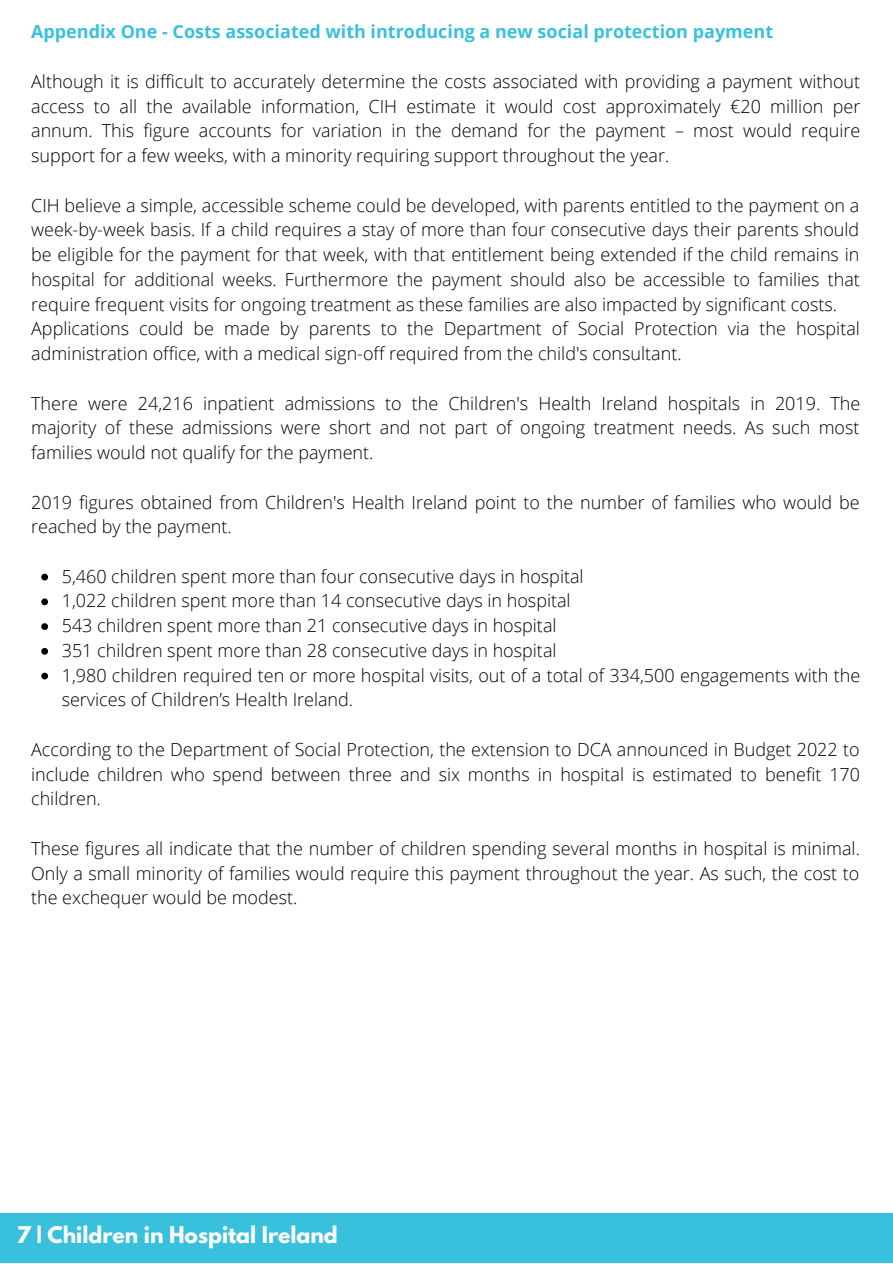
<style>
.page{position:relative;width:893px;height:1264px;background:#fff}
.page>*{position:absolute;margin:0;border:0;box-sizing:border-box;transform-origin:0 0}
.t1{font:700 20.4px "League Spartan";color:#fff}
.t2{font:300 18px/24.8px "Open Sans";color:#000;text-align:justify}
.t3{font:700 18px "Open Sans";color:#39c0dd}
</style>
<div class="page">
<div style="left:0;top:1212px;width:892px;height:50px;background:#39c0dd"></div>
<svg style="left:41px;top:573px;width:7px;height:7px"></svg>
<svg style="left:41px;top:598px;width:7px;height:7px"></svg>
<svg style="left:41px;top:623px;width:7px;height:7px"></svg>
<svg style="left:41px;top:648px;width:7px;height:6px"></svg>
<svg style="left:41px;top:672px;width:7px;height:7px"></svg>
<p class="t3" style="left:31px;top:19px;width:743px">Appendix One - Costs associated with introducing a new social protection payment</p>
<p class="t2" style="left:31px;top:69px;width:830px">Although it is difficult to accurately determine the costs associated with providing a payment without access to all the available information, CIH estimate it would cost approximately €20 million per annum. This figure accounts for variation in the demand for the payment – most would require support for a few weeks, with a minority requiring support throughout the year.</p>
<p class="t2" style="left:31px;top:192px;width:830px;text-align:left">CIH believe a simple, accessible scheme could be developed, with parents entitled to the payment on a week-by-week basis. If a child requires a stay of more than four consecutive days their parents should be eligible for the payment for that week, with that entitlement being extended if the child remains in hospital for additional weeks. Furthermore the payment should also be accessible to families that require frequent visits for ongoing treatment as these families are also impacted by significant costs.<br>Applications could be made by parents to the Department of Social Protection via the hospital administration office, with a medical sign-off required from the child's consultant.</p>
<p class="t2" style="left:31px;top:390px;width:830px">There were 24,216 inpatient admissions to the Children's Health Ireland hospitals in 2019. The majority of these admissions were short and not part of ongoing treatment needs. As such most families would not qualify for the payment.</p>
<p class="t2" style="left:31px;top:489px;width:829px">2019 figures obtained from Children's Health Ireland point to the number of families who would be reached by the payment.</p>
<p class="t2" style="left:62px;top:563px;width:800px;text-align:left">5,460 children spent more than four consecutive days in hospital<br>1,022 children spent more than 14 consecutive days in hospital<br>543 children spent more than 21 consecutive days in hospital<br>351 children spent more than 28 consecutive days in hospital<br>1,980 children required ten or more hospital visits, out of a total of 334,500 engagements with the services of Children’s Health Ireland.</p>
<p class="t2" style="left:31px;top:736px;width:830px">According to the Department of Social Protection, the extension to DCA announced in Budget 2022 to include children who spend between three and six months in hospital is estimated to benefit 170 children.</p>
<p class="t2" style="left:31px;top:835px;width:830px">These figures all indicate that the number of children spending several months in hospital is minimal.<br>Only a small minority of families would require this payment throughout the year. As such, the cost to the exchequer would be modest.</p>
<p class="t1" style="left:17px;top:1224px;width:322px">7 | Children in Hospital Ireland</p>
</div>
